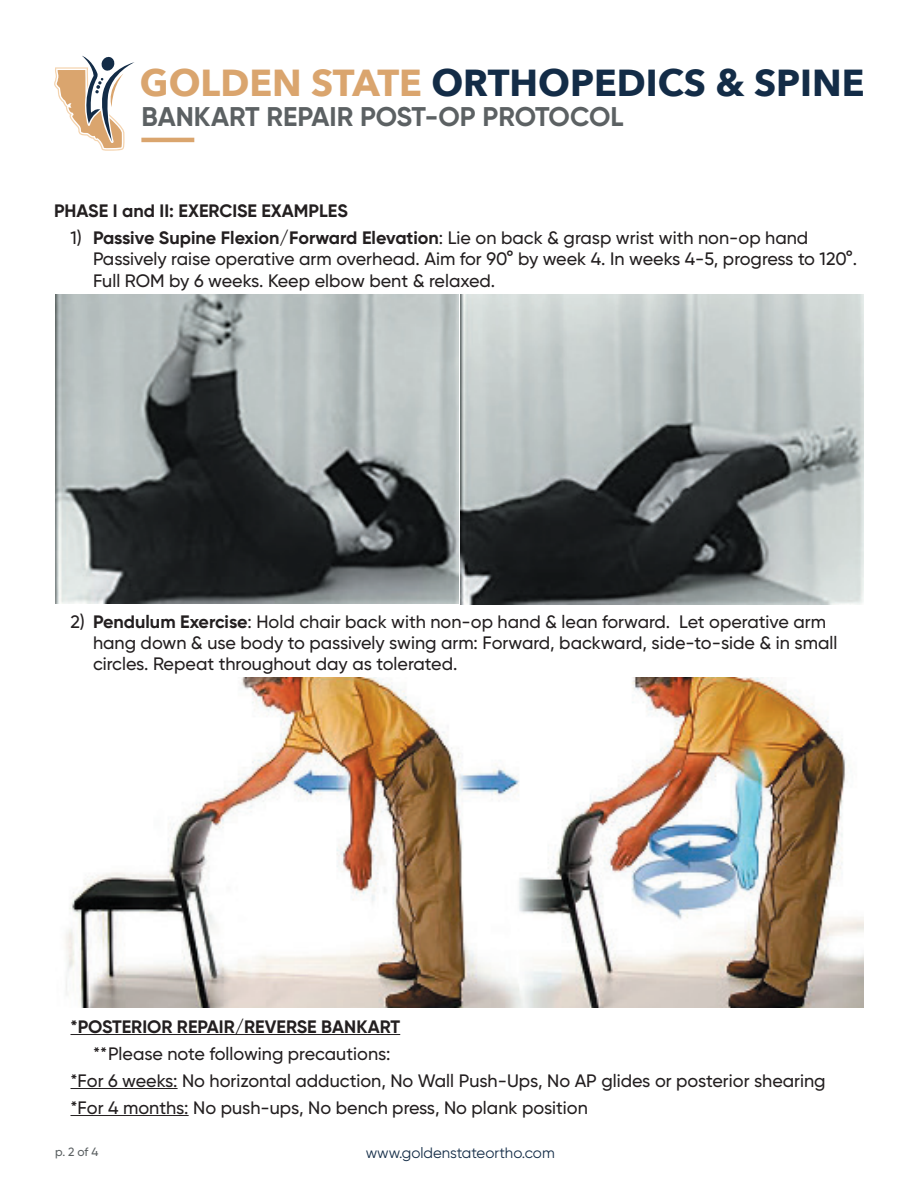
<style>
.page{position:relative;width:918px;height:1188px;background:#fff}
.page>*{position:absolute;margin:0;border:0;box-sizing:border-box;transform-origin:0 0}
.t1{font:700 37.5px "Avenir Next";color:#132c47}
.t2{font:700 27px "Gilroy";color:#5c6163}
.t3{font:500 18px/21.6px "Gilroy";color:#231f20}
.t4{font:700 18px "Gilroy";color:#231f20}
.t5{font:15px "Gilroy";color:#132c47}
.t6{font:500 12px "Gilroy";color:#5c6163}
.s1{color:#daa56e}
.s2{font-weight:700}
</style>
<div class="page">
<svg style="left:54px;top:56px;width:80px;height:95px"></svg>
<hr style="left:141px;top:138px;width:53px;height:4px;background:#daa56e">
<hr style="left:70px;top:1034px;width:330px;height:1px;background:#231f20">
<hr style="left:70px;top:1088px;width:108px;height:1px;background:#231f20">
<hr style="left:70px;top:1115px;width:119px;height:1px;background:#231f20">
<img style="left:56px;top:295px;width:808px;height:309px">
<img style="left:65px;top:677px;width:799px;height:330px">
<h1 class="t1" style="left:140px;top:51px;width:726px"><span class="s1">GOLDEN STATE</span> ORTHOPEDICS &amp; SPINE</h1>
<h2 class="t2" style="left:141px;top:99px;width:484px">BANKART REPAIR POST-OP PROTOCOL</h2>
<p class="t4" style="left:54px;top:199px;width:296px">PHASE I and II: EXERCISE EXAMPLES</p>
<p class="t3" style="left:93px;top:227px;width:766px;text-indent:-23px">1) <span class="s2">Passive Supine Flexion/Forward Elevation</span>: Lie on back &amp; grasp wrist with non-op hand<br>Passively raise operative arm overhead. Aim for 90° by week 4. In weeks 4-5, progress to 120°.<br>Full ROM by 6 weeks. Keep elbow bent &amp; relaxed.</p>
<p class="t3" style="left:93px;top:611px;width:746px;line-height:21px;text-indent:-23px">2) <span class="s2">Pendulum Exercise</span>: Hold chair back with non-op hand &amp; lean forward. Let operative arm hang down &amp; use body to passively swing arm: Forward, backward, side-to-side &amp; in small circles. Repeat throughout day as tolerated.</p>
<p class="t4" style="left:71px;top:1015px;width:331px">*POSTERIOR REPAIR/REVERSE BANKART</p>
<p class="t3" style="left:71px;top:1040px;width:757px;line-height:27px;text-indent:23px">**Please note following precautions:<br>*For 6 weeks: No horizontal adduction, No Wall Push-Ups, No AP glides or posterior shearing *For 4 months: No push-ups, No bench press, No plank position</p>
<p class="t6" style="left:55px;top:1144px;width:45px">p. 2 of 4</p>
<p class="t5" style="left:366px;top:1143px;width:190px">www.goldenstateortho.com</p>
</div>
